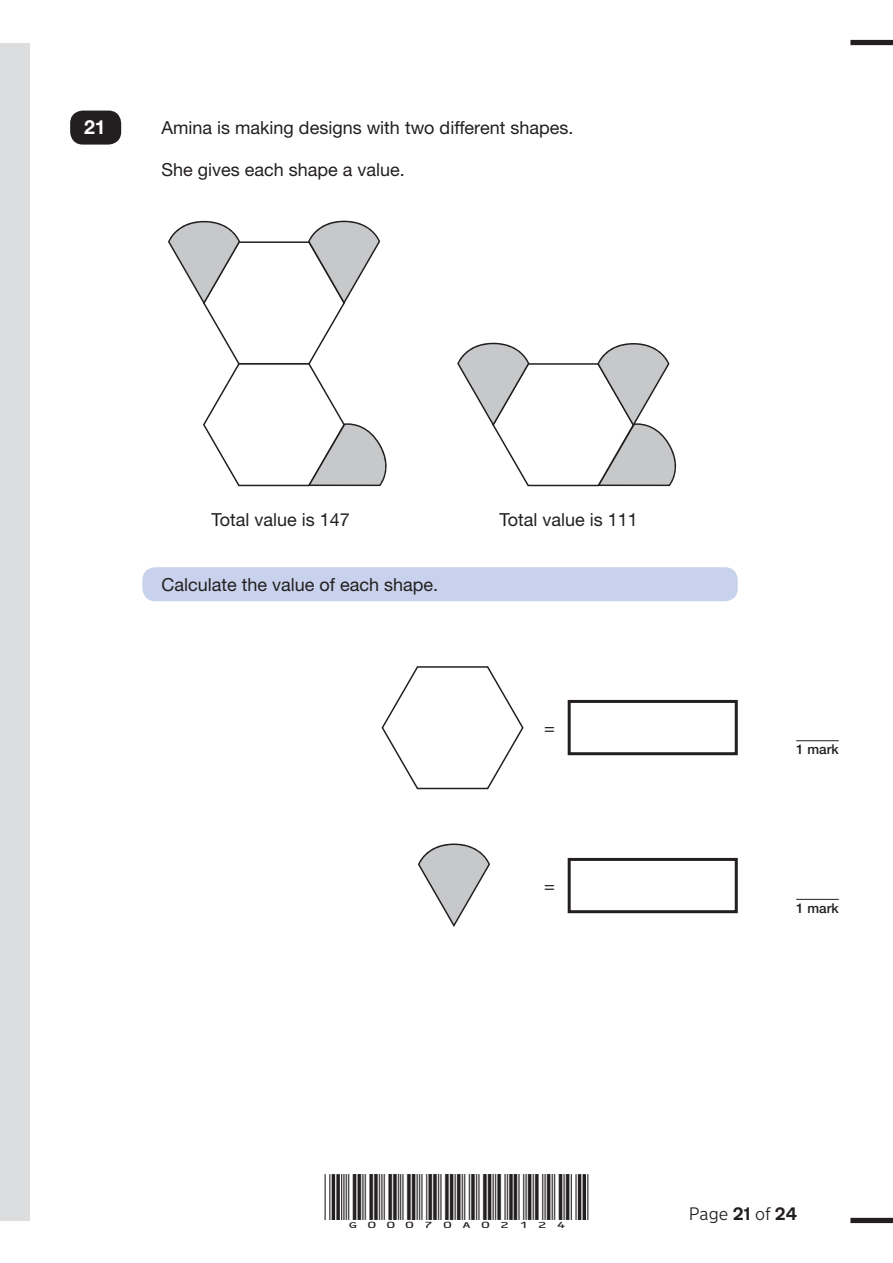
<style>
.page{position:relative;width:893px;height:1263px;background:#fff}
.page>*{position:absolute;margin:0;border:0;box-sizing:border-box;transform-origin:0 0}
.t1{font:700 19.5px "Helvetica Neue LT Std";color:#fff}
.t2{font:18px "Helvetica Neue LT Std";color:#231f20}
.t3{font:300 18px "New Transport";color:#231f20}
.t4{font:15px "ID Automation HC39 M";color:#231f20;scale:1.3 1}
.t5{font:500 13.5px "Helvetica Neue LT Std";color:#231f20}
.s1{font-weight:700}
</style>
<div class="page">
<div style="left:70px;top:111px;width:51px;height:34px;background:#231f20;border-radius:13px"></div>
<svg style="left:168px;top:221px;width:219px;height:266px"></svg>
<svg style="left:457px;top:343px;width:219px;height:144px"></svg>
<div style="left:142px;top:567px;width:596px;height:34px;background:#c8d2ec;border-radius:13px"></div>
<svg style="left:381px;top:666px;width:143px;height:123px"></svg>
<div style="left:568px;top:700px;width:170px;height:55px;border:3px solid #231f20"></div>
<svg style="left:418px;top:843px;width:72px;height:84px"></svg>
<div style="left:568px;top:858px;width:170px;height:55px;border:3px solid #231f20"></div>
<hr style="left:796px;top:740px;width:43px;height:1px;background:#231f20">
<hr style="left:796px;top:899px;width:43px;height:1px;background:#231f20">
<div style="left:850px;top:1218px;width:43px;height:5px;background:#231f20"></div>
<div style="left:850px;top:40px;width:43px;height:5px;background:#231f20"></div>
<hr style="left:341px;top:1174px;width:1px;height:46px;background:#231f20">
<hr style="left:329px;top:1174px;width:1px;height:46px;background:#231f20">
<hr style="left:325px;top:1174px;width:1px;height:46px;background:#231f20">
<svg style="left:336px;top:1174px;width:4px;height:46px"></svg>
<hr style="left:332px;top:1174px;width:3px;height:46px;background:#231f20">
<hr style="left:587px;top:1174px;width:1px;height:46px;background:#231f20">
<hr style="left:575px;top:1174px;width:2px;height:46px;background:#231f20">
<hr style="left:571px;top:1174px;width:1px;height:46px;background:#231f20">
<hr style="left:583px;top:1174px;width:3px;height:46px;background:#231f20">
<hr style="left:578px;top:1174px;width:3px;height:46px;background:#231f20">
<div style="left:0;top:43px;width:30px;height:1177px;background:#dcdddf"></div>
<p class="t1" style="left:84px;top:115px;width:23px">21</p>
<p class="t2" style="left:162px;top:117px;width:413px">Amina is making designs with two different shapes.</p>
<p class="t2" style="left:162px;top:159px;width:245px">She gives each shape a value.</p>
<p class="t2" style="left:211px;top:508px;width:140px">Total value is 147</p>
<p class="t2" style="left:500px;top:508px;width:140px">Total value is 111</p>
<p class="t2" style="left:162px;top:573px;width:278px">Calculate the value of each shape.</p>
<p class="t2" style="left:544px;top:717px;width:12px">=</p>
<p class="t2" style="left:544px;top:875px;width:12px">=</p>
<p class="t5" style="left:796px;top:741px;width:44px">1 mark</p>
<p class="t5" style="left:796px;top:900px;width:44px">1 mark</p>
<p class="t4" style="left:343px;top:1206px;width:176px">G00070A02124</p>
<p class="t3" style="left:689px;top:1203px;width:110px">Page <span class="s1">21</span> of <span class="s1">24</span></p>
</div>
